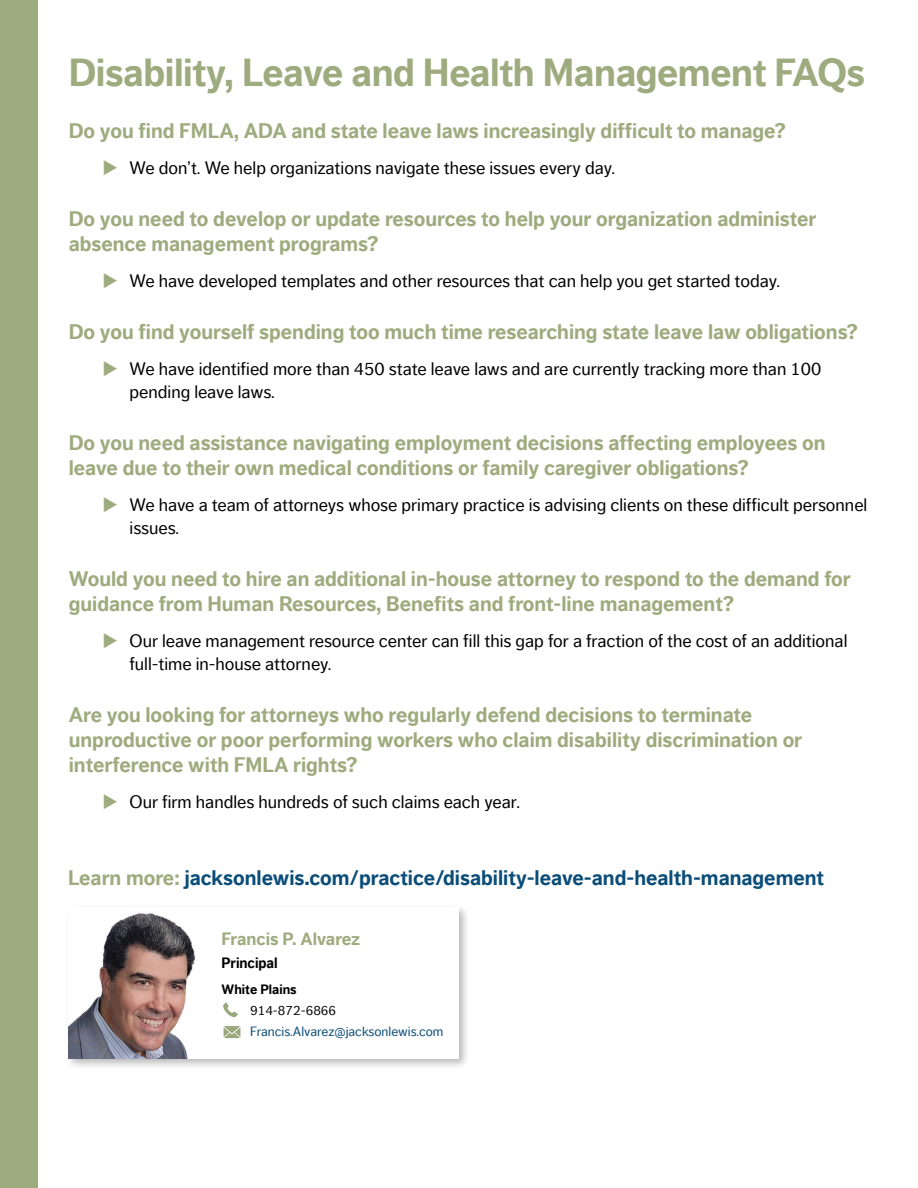
<style>
.page{position:relative;width:918px;height:1188px;background:#fff}
.page>*{position:absolute;margin:0;border:0;box-sizing:border-box;transform-origin:0 0}
.t1{font:700 39px "Dagny Offc";letter-spacing:-.01em;color:#9eab7e}
.t2{font:700 21px/25.2px "Dagny Offc";color:#9eab7e}
.t3{font:700 21px "Dagny Offc";color:#0b4d78}
.t4{font:18px/22.5px "Dagny Offc";color:#000}
.t5{font:700 17.85px "Dagny Offc";color:#9eab7e}
.t6{font:700 15px "Dagny Offc";color:#000;scale:.96 1}
.t7{font:700 13.5px "Dagny Offc";color:#000}
.t8{font:13.35px "Dagny Offc";color:#0b4d78}
.t9{font:13.35px "Dagny Offc";color:#000}
.s1{color:#9eab7e}
</style>
<div class="page">
<div style="left:0;top:0;width:38px;height:1188px;background:#9eab7e"></div>
<div style="left:65px;top:904px;width:405px;height:166px;background:#000;opacity:.28"></div>
<div style="left:69px;top:908px;width:390px;height:151px;background:#fff"></div>
<img style="left:68px;top:908px;width:128px;height:151px">
<svg style="left:223px;top:1002px;width:15px;height:15px"></svg>
<svg style="left:224px;top:1026px;width:16px;height:12px"></svg>
<h1 class="t1" style="left:69px;top:52px;width:798px">Disability, Leave and Health Management FAQs</h1>
<p class="t2" style="left:69px;top:119px;width:718px">Do you find FMLA, ADA and state leave laws increasingly difficult to manage?</p>
<p class="t4" style="left:130px;top:157px;width:487px">We don’t. We help organizations navigate these issues every day.</p>
<p class="t2" style="left:69px;top:207px;width:749px">Do you need to develop or update resources to help your organization administer absence management programs?</p>
<p class="t4" style="left:130px;top:270px;width:652px">We have developed templates and other resources that can help you get started today.</p>
<p class="t2" style="left:69px;top:320px;width:791px">Do you find yourself spending too much time researching state leave law obligations?</p>
<p class="t4" style="left:130px;top:359px;width:693px">We have identified more than 450 state leave laws and are currently tracking more than 100 pending leave laws.</p>
<p class="t2" style="left:69px;top:431px;width:758px">Do you need assistance navigating employment decisions affecting employees on leave due to their own medical conditions or family caregiver obligations?</p>
<p class="t4" style="left:130px;top:494px;width:739px">We have a team of attorneys whose primary practice is advising clients on these difficult personnel issues.</p>
<p class="t2" style="left:69px;top:567px;width:783px">Would you need to hire an additional in-house attorney to respond to the demand for guidance from Human Resources, Benefits and front-line management?</p>
<p class="t4" style="left:130px;top:630px;width:720px">Our leave management resource center can fill this gap for a fraction of the cost of an additional full-time in-house attorney.</p>
<p class="t2" style="left:69px;top:703px;width:735px">Are you looking for attorneys who regularly defend decisions to terminate unproductive or poor performing workers who claim disability discrimination or interference with FMLA rights?</p>
<p class="t4" style="left:130px;top:791px;width:392px">Our firm handles hundreds of such claims each year.</p>
<p class="t3" style="left:68px;top:866px;width:758px"><span class="s1">Learn more:</span> jacksonlewis.com/practice/disability-leave-and-health-management</p>
<p class="t5" style="left:222px;top:929px;width:140px">Francis P. Alvarez</p>
<p class="t6" style="left:222px;top:955px;width:60px">Principal</p>
<p class="t7" style="left:222px;top:982px;width:77px">White Plains</p>
<p class="t9" style="left:250px;top:1004px;width:88px">914-872-6866</p>
<p class="t8" style="left:250px;top:1025px;width:195px">Francis.Alvarez@jacksonlewis.com</p>
</div>
